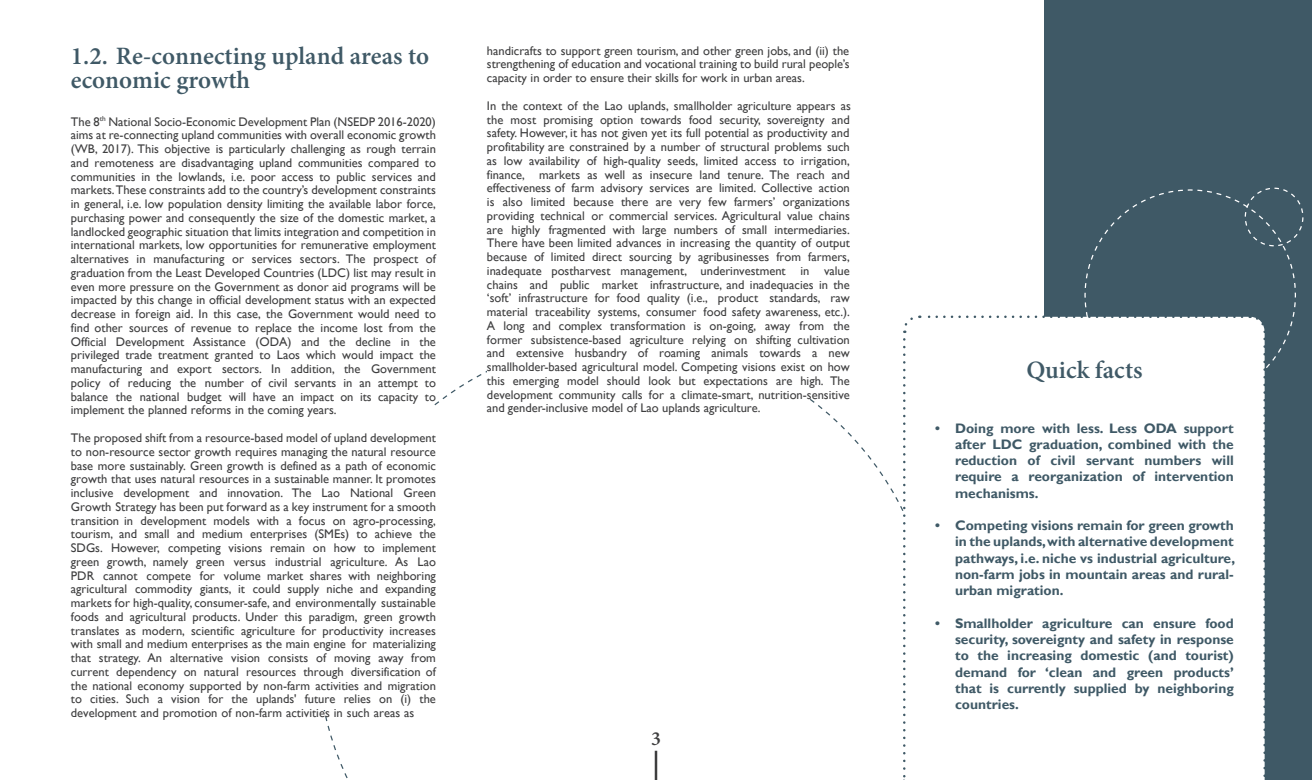
<style>
.page{position:relative;width:1312px;height:780px;background:#fff}
.page>*{position:absolute;margin:0;border:0;box-sizing:border-box;transform-origin:0 0}
.t1{font:600 25px/23.8px "Minion Pro";color:#3f5966}
.t2{font:600 20px "Minion Pro";color:#3e3e3f}
.Bullets{font:700 13.75px/16.2px "Gill Sans";color:#3f5966;text-align:justify}
.t3{font:12.5px/13.8px "Gill Sans";color:#3e3e3f;text-align:justify}
</style>
<div class="page">
<div style="left:1044px;top:0;width:267px;height:780px;background:#3f5966"></div>
<svg style="left:654px;top:187px;width:649px;height:593px"></svg>
<div style="left:487px;top:46px;width:362px;height:352px;background:#fff"></div>
<p class="t1" style="left:71px;top:44px;width:360px">1.2. Re-connecting upland areas to economic growth</p>
<p class="t3" style="left:71px;top:115px;width:366px">The 8<sup>th</sup> National Socio-Economic Development Plan (NSEDP 2016-2020) aims at re-connecting upland communities with overall economic growth (WB, 2017). This objective is particularly challenging as rough terrain and remoteness are disadvantaging upland communities compared to communities in the lowlands, i.e. poor access to public services and markets.These constraints add to the country’s development constraints in general, i.e. low population density limiting the available labor force, purchasing power and consequently the size of the domestic market, a landlocked geographic situation that limits integration and competition in international markets, low opportunities for remunerative employment alternatives in manufacturing or services sectors. The prospect of graduation from the Least Developed Countries (LDC) list may result in even more pressure on the Government as donor aid programs will be impacted by this change in official development status with an expected decrease in foreign aid. In this case, the Government would need to find other sources of revenue to replace the income lost from the Official Development Assistance (ODA) and the decline in the privileged trade treatment granted to Laos which would impact the manufacturing and export sectors. In addition, the Government policy of reducing the number of civil servants in an attempt to balance the national budget will have an impact on its capacity to implement the planned reforms in the coming years.</p>
<p class="t3" style="left:71px;top:431px;width:366px">The proposed shift from a resource-based model of upland development to non-resource sector growth requires managing the natural resource base more sustainably. Green growth is defined as a path of economic growth that uses natural resources in a sustainable manner. It promotes inclusive development and innovation. The Lao National Green Growth Strategy has been put forward as a key instrument for a smooth transition in development models with a focus on agro-processing, tourism, and small and medium enterprises (SMEs) to achieve the SDGs. However, competing visions remain on how to implement green growth, namely green versus industrial agriculture. As Lao PDR cannot compete for volume market shares with neighboring agricultural commodity giants, it could supply niche and expanding markets for high-quality, consumer-safe, and environmentally sustainable foods and agricultural products. Under this paradigm, green growth translates as modern, scientific agriculture for productivity increases with small and medium enterprises as the main engine for materializing that strategy. An alternative vision consists of moving away from current dependency on natural resources through diversification of the national economy supported by non-farm activities and migration to cities. Such a vision for the uplands' future relies on (i) the development and promotion of non-farm activities in such areas as</p>
<p class="t3" style="left:487px;top:44px;width:364px">handicrafts to support green tourism, and other green jobs, and (ii) the strengthening of education and vocational training to build rural people’s capacity in order to ensure their skills for work in urban areas.</p>
<p class="t3" style="left:487px;top:99px;width:365px">In the context of the Lao uplands, smallholder agriculture appears as the most promising option towards food security, sovereignty and safety. However, it has not given yet its full potential as productivity and profitability are constrained by a number of structural problems such as low availability of high-quality seeds, limited access to irrigation, finance, markets as well as insecure land tenure. The reach and effectiveness of farm advisory services are limited. Collective action is also limited because there are very few farmers’ organizations providing technical or commercial services. Agricultural value chains are highly fragmented with large numbers of small intermediaries.<br>There have been limited advances in increasing the quantity of output because of limited direct sourcing by agribusinesses from farmers, inadequate postharvest management, underinvestment in value chains and public market infrastructure, and inadequacies in the ‘soft’ infrastructure for food quality (i.e., product standards, raw material traceability systems, consumer food safety awareness, etc.).<br>A long and complex transformation is on-going, away from the former subsistence-based agriculture relying on shifting cultivation and extensive husbandry of roaming animals towards a new smallholder-based agricultural model. Competing visions exist on how this emerging model should look but expectations are high. The development community calls for a climate-smart, nutrition-sensitive and gender-inclusive model of Lao uplands agriculture.</p>
<h2 class="t2" style="left:651px;top:725px;width:11px">3</h2>
<p class="t1" style="left:1026px;top:358px;width:118px">Quick facts</p>
<p class="Bullets" style="left:954px;top:420px;width:280px;text-indent:-20px">• Doing more with less. Less ODA support after LDC graduation, combined with the reduction of civil servant numbers will require a reorganization of intervention mechanisms.</p>
<p class="Bullets" style="left:954px;top:518px;width:281px;text-indent:-20px">• Competing visions remain for green growth in the uplands, with alternative development pathways, i.e. niche vs industrial agriculture, non-farm jobs in mountain areas and rural&shy;urban migration.</p>
<p class="Bullets" style="left:954px;top:615px;width:280px;text-indent:-20px">• Smallholder agriculture can ensure food security, sovereignty and safety in response to the increasing domestic (and tourist) demand for ‘clean and green products’ that is currently supplied by neighboring countries.</p>
</div>
